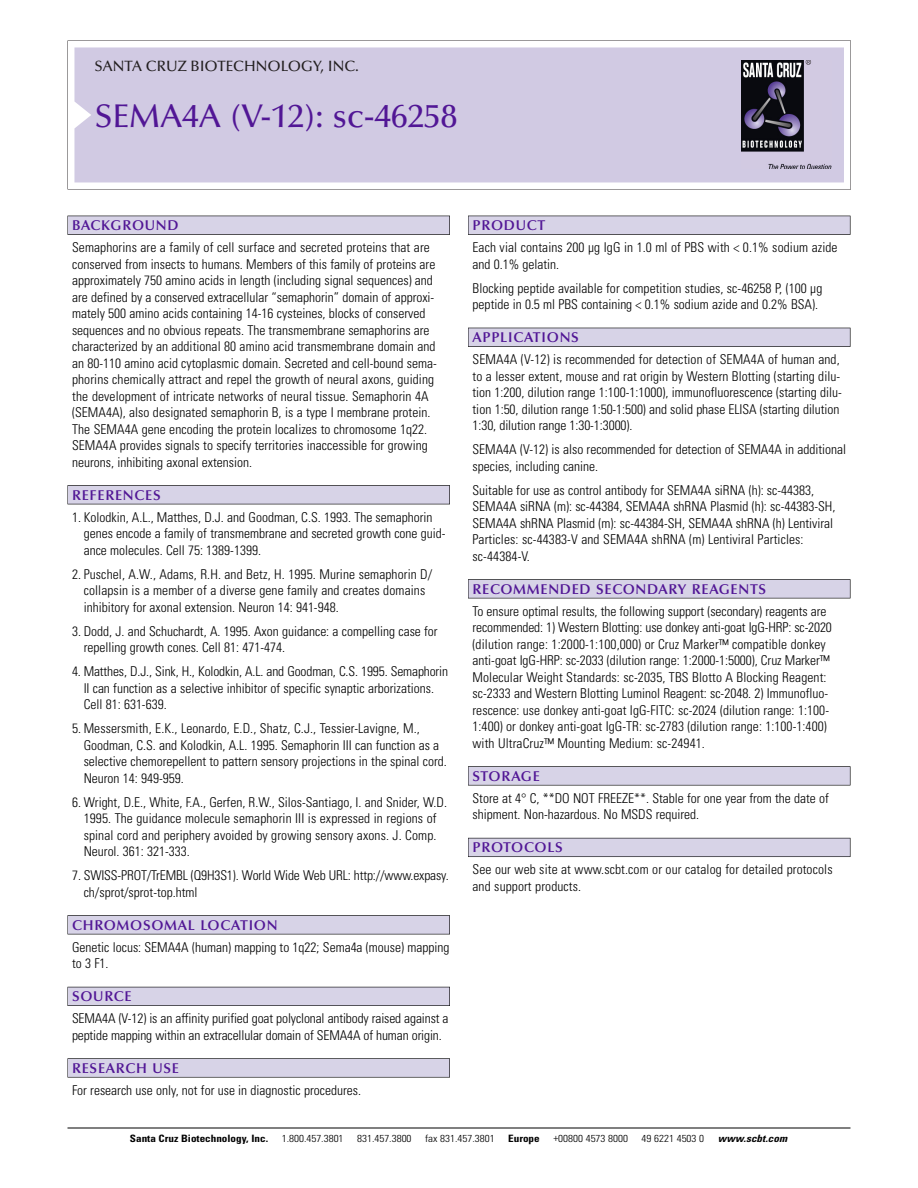
<style>
.page{position:relative;width:918px;height:1188px;background:#fff}
.page>*{position:absolute;margin:0;border:0;box-sizing:border-box;transform-origin:0 0}
.t1{font:500 33px "Optima";color:#511695}
.t2{font:500 15px "Optima";color:#231f20}
.t3{font:600 14.25px "Optima";letter-spacing:.05em;color:#511695}
.t4{font:300 condensed 13.5px/16.5px "Univers";color:#000}
.t5{font:300 condensed 10.2px "Univers";color:#000;scale:1.1 1}
.t6{font:700 condensed 10.2px "Univers";color:#000;scale:1.1 1}
.t7{font:italic 700 condensed 10.2px "Univers";letter-spacing:.005em;color:#000;scale:1.1 1}
</style>
<div class="page">
<svg style="left:68px;top:40px;width:783px;height:149px"></svg>
<div style="left:74px;top:47px;width:770px;height:135px;background:#d1cae3"></div>
<img style="left:741px;top:60px;width:90px;height:108px">
<div style="left:68px;top:216px;width:382px;height:19px;background:#525155"></div>
<div style="left:68px;top:216px;width:381px;height:18px;background:#d7d3e7"></div>
<div style="left:68px;top:485px;width:382px;height:19px;background:#525155"></div>
<div style="left:68px;top:486px;width:381px;height:18px;background:#d7d3e7"></div>
<div style="left:68px;top:915px;width:382px;height:19px;background:#545357"></div>
<div style="left:68px;top:916px;width:381px;height:18px;background:#d7d3e7"></div>
<div style="left:68px;top:987px;width:382px;height:19px;background:#54535a"></div>
<div style="left:68px;top:987px;width:381px;height:18px;background:#d7d3e7"></div>
<svg style="left:68px;top:1058px;width:382px;height:20px"></svg>
<div style="left:68px;top:1059px;width:381px;height:18px;background:#d7d3e7"></div>
<div style="left:468px;top:216px;width:382px;height:19px;background:#525155"></div>
<div style="left:468px;top:216px;width:382px;height:18px;background:#d7d3e7"></div>
<div style="left:468px;top:328px;width:382px;height:19px;background:#515055"></div>
<div style="left:468px;top:328px;width:382px;height:18px;background:#d7d3e7"></div>
<div style="left:468px;top:579px;width:382px;height:19px;background:#545357"></div>
<div style="left:468px;top:580px;width:382px;height:18px;background:#d7d3e7"></div>
<div style="left:468px;top:766px;width:382px;height:19px;background:#575759"></div>
<div style="left:468px;top:767px;width:382px;height:18px;background:#d7d3e7"></div>
<div style="left:468px;top:838px;width:382px;height:19px;background:#5b5a62"></div>
<div style="left:468px;top:838px;width:382px;height:18px;background:#d7d3e7"></div>
<hr style="left:68px;top:1128px;width:782px;height:1px;background:#000">
<p class="t2" style="left:94px;top:61px;width:266px">SANTA CRUZ BIOTECHNOLOGY, INC.</p>
<h1 class="t1" style="left:94px;top:103px;width:364px">SEMA4A (V-12): sc-46258</h1>
<p class="t3" style="left:72px;top:219px;width:108px">BACKGROUND</p>
<p class="t4" style="left:72px;top:240px;width:366px">Semaphorins are a family of cell surface and secreted proteins that are conserved from insects to humans. Members of this family of proteins are approximately 750 amino acids in length (including signal sequences) and are defined by a conserved extracellular “semaphorin” domain of approxi&shy;mately 500 amino acids containing 14-16 cysteines, blocks of conserved sequences and no obvious repeats. The transmembrane semaphorins are characterized by an additional 80 amino acid transmembrane domain and an 80-110 amino acid cytoplasmic domain. Secreted and cell-bound sema&shy;phorins chemically attract and repel the growth of neural axons, guiding the development of intricate networks of neural tissue. Semaphorin 4A (SEMA4A), also designated semaphorin B, is a type I membrane protein.<br>The SEMA4A gene encoding the protein localizes to chromosome 1q22.<br>SEMA4A provides signals to specify territories inaccessible for growing neurons, inhibiting axonal extension.</p>
<p class="t3" style="left:72px;top:489px;width:90px">REFERENCES</p>
<p class="t4" style="left:84px;top:510px;width:363px;text-indent:-12px">1. Kolodkin, A.L., Matthes, D.J. and Goodman, C.S. 1993. The semaphorin genes encode a family of transmembrane and secreted growth cone guid&shy;ance molecules. Cell 75: 1389-1399.</p>
<p class="t4" style="left:84px;top:567px;width:350px;text-indent:-12px">2. Puschel, A.W., Adams, R.H. and Betz, H. 1995. Murine semaphorin D/ collapsin is a member of a diverse gene family and creates domains inhibitory for axonal extension. Neuron 14: 941-948.</p>
<p class="t4" style="left:84px;top:624px;width:355px;text-indent:-12px">3. Dodd, J. and Schuchardt, A. 1995. Axon guidance: a compelling case for repelling growth cones. Cell 81: 471-474.</p>
<p class="t4" style="left:84px;top:664px;width:366px;text-indent:-12px">4. Matthes, D.J., Sink, H., Kolodkin, A.L. and Goodman, C.S. 1995. Semaphorin<br>II can function as a selective inhibitor of specific synaptic arborizations.<br>Cell 81: 631-639.</p>
<p class="t4" style="left:84px;top:721px;width:365px;text-indent:-12px">5. Messersmith, E.K., Leonardo, E.D., Shatz, C.J., Tessier-Lavigne, M., Goodman, C.S. and Kolodkin, A.L. 1995. Semaphorin III can function as a selective chemorepellent to pattern sensory projections in the spinal cord.<br>Neuron 14: 949-959.</p>
<p class="t4" style="left:84px;top:795px;width:365px;text-indent:-12px">6. Wright, D.E., White, F.A., Gerfen, R.W., Silos-Santiago, I. and Snider, W.D.<br>1995. The guidance molecule semaphorin III is expressed in regions of spinal cord and periphery avoided by growing sensory axons. J. Comp.<br>Neurol. 361: 321-333.</p>
<p class="t4" style="left:84px;top:868px;width:367px;text-indent:-12px">7. SWISS-PROT/TrEMBL (Q9H3S1). World Wide Web URL: http://www.expasy. ch/sprot/sprot-top.html</p>
<p class="t3" style="left:72px;top:919px;width:207px">CHROMOSOMAL LOCATION</p>
<p class="t4" style="left:72px;top:940px;width:379px">Genetic locus: SEMA4A (human) mapping to 1q22; Sema4a (mouse) mapping to 3 F1.</p>
<p class="t3" style="left:72px;top:991px;width:61px">SOURCE</p>
<p class="t4" style="left:72px;top:1011px;width:378px">SEMA4A (V-12) is an affinity purified goat polyclonal antibody raised against a peptide mapping within an extracellular domain of SEMA4A of human origin.</p>
<p class="t3" style="left:72px;top:1062px;width:109px">RESEARCH USE</p>
<p class="t4" style="left:72px;top:1083px;width:290px">For research use only, not for use in diagnostic procedures.</p>
<p class="t3" style="left:473px;top:219px;width:74px">PRODUCT</p>
<p class="t4" style="left:473px;top:240px;width:367px">Each vial contains 200 µg IgG in 1.0 ml of PBS with &lt; 0.1% sodium azide and 0.1% gelatin.</p>
<p class="t4" style="left:473px;top:281px;width:351px">Blocking peptide available for competition studies, sc-46258 P, (100 µg peptide in 0.5 ml PBS containing &lt; 0.1% sodium azide and 0.2% BSA).</p>
<p class="t3" style="left:473px;top:332px;width:108px">APPLICATIONS</p>
<p class="t4" style="left:473px;top:352px;width:371px">SEMA4A (V-12) is recommended for detection of SEMA4A of human and, to a lesser extent, mouse and rat origin by Western Blotting (starting dilu&shy;tion 1:200, dilution range 1:100-1:1000), immunofluorescence (starting dilu&shy;tion 1:50, dilution range 1:50-1:500) and solid phase ELISA (starting dilution 1:30, dilution range 1:30-1:3000).</p>
<p class="t4" style="left:473px;top:442px;width:375px">SEMA4A (V-12) is also recommended for detection of SEMA4A in additional species, including canine.</p>
<p class="t4" style="left:473px;top:483px;width:364px">Suitable for use as control antibody for SEMA4A siRNA (h): sc-44383, SEMA4A siRNA (m): sc-44384, SEMA4A shRNA Plasmid (h): sc-44383-SH, SEMA4A shRNA Plasmid (m): sc-44384-SH, SEMA4A shRNA (h) Lentiviral Particles: sc-44383-V and SEMA4A shRNA (m) Lentiviral Particles: sc-44384-V.</p>
<p class="t3" style="left:473px;top:583px;width:295px">RECOMMENDED SECONDARY REAGENTS</p>
<p class="t4" style="left:473px;top:604px;width:361px">To ensure optimal results, the following support (secondary) reagents are recommended: 1) Western Blotting: use donkey anti-goat IgG-HRP: sc-2020 (dilution range: 1:2000-1:100,000) or Cruz Marker™ compatible donkey anti-goat IgG-HRP: sc-2033 (dilution range: 1:2000-1:5000), Cruz Marker™ Molecular Weight Standards: sc-2035, TBS Blotto A Blocking Reagent: sc-2333 and Western Blotting Luminol Reagent: sc-2048. 2) Immunofluo&shy;rescence: use donkey anti-goat IgG-FITC: sc-2024 (dilution range: 1:100- 1:400) or donkey anti-goat IgG-TR: sc-2783 (dilution range: 1:100-1:400) with UltraCruz™ Mounting Medium: sc-24941.</p>
<p class="t3" style="left:473px;top:770px;width:69px">STORAGE</p>
<p class="t4" style="left:473px;top:791px;width:358px">Store at 4° C, **DO NOT FREEZE**. Stable for one year from the date of shipment. Non-hazardous. No MSDS required.</p>
<p class="t3" style="left:473px;top:842px;width:92px">PROTOCOLS</p>
<p class="t4" style="left:473px;top:862px;width:362px">See our web site at www.scbt.com or our catalog for detailed protocols and support products.</p>
<p class="t6" style="left:130px;top:1135px;width:127px">Santa Cruz Biotechnology, Inc.</p>
<p class="t5" style="left:282px;top:1135px;width:58px">1.800.457.3801</p>
<p class="t5" style="left:357px;top:1135px;width:51px">831.457.3800</p>
<p class="t5" style="left:425px;top:1135px;width:65px">fax 831.457.3801</p>
<p class="t6" style="left:508px;top:1135px;width:30px">Europe</p>
<p class="t5" style="left:553px;top:1135px;width:69px">+00800 4573 8000</p>
<p class="t5" style="left:642px;top:1135px;width:58px">49 6221 4503 0</p>
<p class="t7" style="left:718px;top:1135px;width:64px">www.scbt.com</p>
</div>
